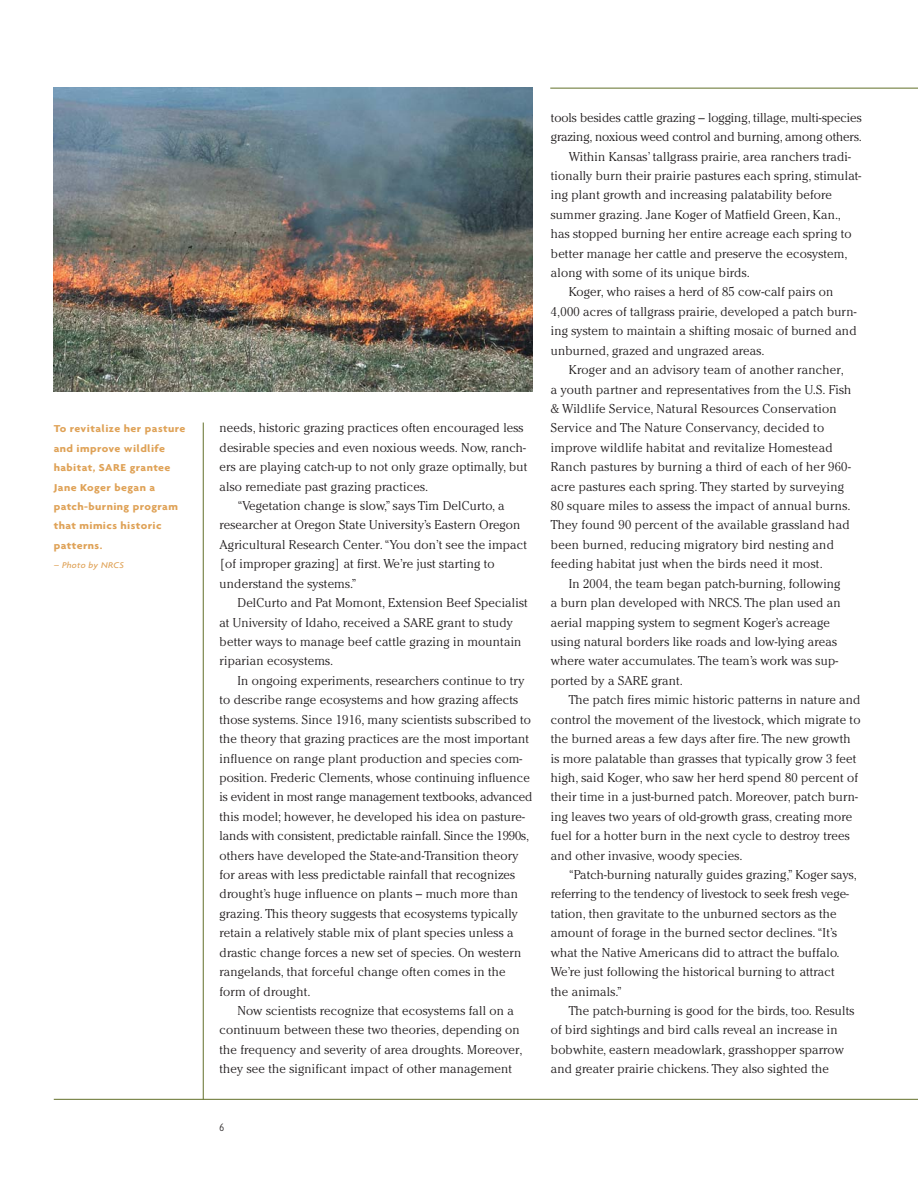
<style>
.page{position:relative;width:918px;height:1188px;background:#fff}
.page>*{position:absolute;margin:0;border:0;box-sizing:border-box;transform-origin:0 0}
.t1{font:300 12.75px "Cheltenham";letter-spacing:.015em;color:#231f20}
.t2{font:300 12.75px "Cheltenham";letter-spacing:-.005em;color:#231f20}
.t3{font:300 condensed 11.55px "Agenda";color:#231f20}
.t4{font:700 10.8px/19.4px "Agenda";letter-spacing:.035em;color:#dfa257;scale:1.1 1}
.t5{font:italic 500 9px "Agenda";letter-spacing:.035em;color:#dfa257;scale:1.06 1}
</style>
<div class="page">
<hr style="left:203px;top:423px;width:1px;height:676px;background:#627029">
<hr style="left:54px;top:1099px;width:864px;height:1px;background:#627029">
<hr style="left:550px;top:88px;width:368px;height:1px;background:#627029">
<img style="left:54px;top:88px;width:479px;height:304px">
<p class="t4" style="left:54px;top:420px;width:121px">To revitalize her pasture and improve wildlife habitat, SARE grantee<br>Jane Koger began a patch-burning program that mimics historic patterns.</p>
<p class="t5" style="left:54px;top:562px;width:68px">– Photo by NRCS</p>
<p class="t1" style="left:220px;top:423px;width:305px">needs, historic grazing practices often encouraged less</p>
<p class="t1" style="left:220px;top:443px;width:308px">desirable species and even noxious weeds. Now, ranch-</p>
<p class="t1" style="left:220px;top:462px;width:309px">ers are playing catch-up to not only graze optimally, but</p>
<p class="t1" style="left:220px;top:482px;width:210px">also remediate past grazing practices.</p>
<p class="t1" style="left:237px;top:501px;width:268px">“Vegetation change is slow,” says Tim DelCurto, a</p>
<p class="t1" style="left:220px;top:520px;width:302px">researcher at Oregon State University’s Eastern Oregon</p>
<p class="t1" style="left:220px;top:540px;width:309px">Agricultural Research Center. “You don’t see the impact</p>
<p class="t1" style="left:220px;top:559px;width:277px">[of improper grazing] at first. We’re just starting to</p>
<p class="t1" style="left:220px;top:579px;width:139px">understand the systems.”</p>
<p class="t1" style="left:237px;top:598px;width:292px">DelCurto and Pat Momont, Extension Beef Specialist</p>
<p class="t1" style="left:220px;top:618px;width:295px">at University of Idaho, received a SARE grant to study</p>
<p class="t1" style="left:220px;top:637px;width:303px">better ways to manage beef cattle grazing in mountain</p>
<p class="t1" style="left:220px;top:656px;width:115px">riparian ecosystems.</p>
<p class="t1" style="left:237px;top:676px;width:288px">In ongoing experiments, researchers continue to try</p>
<p class="t1" style="left:220px;top:695px;width:300px">to describe range ecosystems and how grazing affects</p>
<p class="t1" style="left:220px;top:715px;width:313px">those systems. Since 1916, many scientists subscribed to</p>
<p class="t1" style="left:220px;top:734px;width:311px">the theory that grazing practices are the most important</p>
<p class="t1" style="left:220px;top:753px;width:304px">influence on range plant production and species com-</p>
<p class="t1" style="left:220px;top:773px;width:312px">position. Frederic Clements, whose continuing influence</p>
<p class="t2" style="left:220px;top:792px;width:314px">is evident in most range management textbooks, advanced</p>
<p class="t1" style="left:220px;top:812px;width:307px">this model; however, he developed his idea on pasture-</p>
<p class="t2" style="left:220px;top:831px;width:311px">lands with consistent, predictable rainfall. Since the 1990s,</p>
<p class="t1" style="left:220px;top:851px;width:301px">others have developed the State-and-Transition theory</p>
<p class="t1" style="left:220px;top:870px;width:297px">for areas with less predictable rainfall that recognizes</p>
<p class="t1" style="left:220px;top:889px;width:300px">drought’s huge influence on plants – much more than</p>
<p class="t1" style="left:220px;top:909px;width:300px">grazing. This theory suggests that ecosystems typically</p>
<p class="t1" style="left:220px;top:928px;width:295px">retain a relatively stable mix of plant species unless a</p>
<p class="t1" style="left:220px;top:948px;width:303px">drastic change forces a new set of species. On western</p>
<p class="t1" style="left:220px;top:967px;width:287px">rangelands, that forceful change often comes in the</p>
<p class="t1" style="left:220px;top:986px;width:93px">form of drought.</p>
<p class="t1" style="left:237px;top:1006px;width:278px">Now scientists recognize that ecosystems fall on a</p>
<p class="t1" style="left:220px;top:1025px;width:302px">continuum between these two theories, depending on</p>
<p class="t1" style="left:220px;top:1045px;width:304px">the frequency and severity of area droughts. Moreover,</p>
<p class="t1" style="left:220px;top:1064px;width:294px">they see the significant impact of other management</p>
<p class="t1" style="left:551px;top:113px;width:312px">tools besides cattle grazing – logging, tillage, multi-species</p>
<p class="t2" style="left:551px;top:132px;width:313px">grazing, noxious weed control and burning, among others.</p>
<p class="t1" style="left:569px;top:152px;width:284px">Within Kansas’ tallgrass prairie, area ranchers tradi-</p>
<p class="t1" style="left:551px;top:171px;width:312px">tionally burn their prairie pastures each spring, stimulat-</p>
<p class="t1" style="left:551px;top:190px;width:282px">ing plant growth and increasing palatability before</p>
<p class="t1" style="left:551px;top:210px;width:292px">summer grazing. Jane Koger of Matfield Green, Kan.,</p>
<p class="t1" style="left:551px;top:229px;width:302px">has stopped burning her entire acreage each spring to</p>
<p class="t1" style="left:551px;top:249px;width:298px">better manage her cattle and preserve the ecosystem,</p>
<p class="t1" style="left:551px;top:268px;width:201px">along with some of its unique birds.</p>
<p class="t1" style="left:569px;top:287px;width:266px">Koger, who raises a herd of 85 cow-calf pairs on</p>
<p class="t1" style="left:551px;top:307px;width:307px">4,000 acres of tallgrass prairie, developed a patch burn-</p>
<p class="t1" style="left:551px;top:326px;width:307px">ing system to maintain a shifting mosaic of burned and</p>
<p class="t1" style="left:551px;top:346px;width:215px">unburned, grazed and ungrazed areas.</p>
<p class="t1" style="left:569px;top:365px;width:277px">Kroger and an advisory team of another rancher,</p>
<p class="t1" style="left:551px;top:385px;width:302px">a youth partner and representatives from the U.S. Fish</p>
<p class="t1" style="left:551px;top:404px;width:287px">&amp; Wildlife Service, Natural Resources Conservation</p>
<p class="t1" style="left:551px;top:423px;width:275px">Service and The Nature Conservancy, decided to</p>
<p class="t1" style="left:551px;top:443px;width:283px">improve wildlife habitat and revitalize Homestead</p>
<p class="t1" style="left:551px;top:462px;width:302px">Ranch pastures by burning a third of each of her 960-</p>
<p class="t1" style="left:551px;top:482px;width:295px">acre pastures each spring. They started by surveying</p>
<p class="t1" style="left:551px;top:501px;width:301px">80 square miles to assess the impact of annual burns.</p>
<p class="t1" style="left:551px;top:520px;width:300px">They found 90 percent of the available grassland had</p>
<p class="t1" style="left:551px;top:540px;width:285px">been burned, reducing migratory bird nesting and</p>
<p class="t1" style="left:551px;top:559px;width:273px">feeding habitat just when the birds need it most.</p>
<p class="t1" style="left:569px;top:579px;width:273px">In 2004, the team began patch-burning, following</p>
<p class="t1" style="left:551px;top:598px;width:291px">a burn plan developed with NRCS. The plan used an</p>
<p class="t1" style="left:551px;top:618px;width:281px">aerial mapping system to segment Koger’s acreage</p>
<p class="t1" style="left:551px;top:637px;width:288px">using natural borders like roads and low-lying areas</p>
<p class="t1" style="left:551px;top:656px;width:289px">where water accumulates. The team’s work was sup-</p>
<p class="t1" style="left:551px;top:676px;width:134px">ported by a SARE grant.</p>
<p class="t1" style="left:569px;top:695px;width:293px">The patch fires mimic historic patterns in nature and</p>
<p class="t1" style="left:551px;top:715px;width:311px">control the movement of the livestock, which migrate to</p>
<p class="t1" style="left:551px;top:734px;width:301px">the burned areas a few days after fire. The new growth</p>
<p class="t1" style="left:551px;top:753px;width:307px">is more palatable than grasses that typically grow 3 feet</p>
<p class="t1" style="left:551px;top:773px;width:309px">high, said Koger, who saw her herd spend 80 percent of</p>
<p class="t1" style="left:551px;top:792px;width:308px">their time in a just-burned patch. Moreover, patch burn-</p>
<p class="t1" style="left:551px;top:812px;width:303px">ing leaves two years of old-growth grass, creating more</p>
<p class="t1" style="left:551px;top:831px;width:300px">fuel for a hotter burn in the next cycle to destroy trees</p>
<p class="t1" style="left:551px;top:851px;width:193px">and other invasive, woody species.</p>
<p class="t1" style="left:569px;top:870px;width:290px">“Patch-burning naturally guides grazing,” Koger says,</p>
<p class="t1" style="left:551px;top:889px;width:299px">referring to the tendency of livestock to seek fresh vege-</p>
<p class="t1" style="left:551px;top:909px;width:287px">tation, then gravitate to the unburned sectors as the</p>
<p class="t1" style="left:551px;top:928px;width:288px">amount of forage in the burned sector declines. “It’s</p>
<p class="t1" style="left:551px;top:948px;width:290px">what the Native Americans did to attract the buffalo.</p>
<p class="t1" style="left:551px;top:967px;width:285px">We’re just following the historical burning to attract</p>
<p class="t1" style="left:551px;top:986px;width:73px">the animals.”</p>
<p class="t1" style="left:569px;top:1006px;width:287px">The patch-burning is good for the birds, too. Results</p>
<p class="t1" style="left:551px;top:1025px;width:288px">of bird sightings and bird calls reveal an increase in</p>
<p class="t1" style="left:551px;top:1045px;width:295px">bobwhite, eastern meadowlark, grasshopper sparrow</p>
<p class="t1" style="left:551px;top:1064px;width:280px">and greater prairie chickens. They also sighted the</p>
<p class="t3" style="left:220px;top:1123px;width:6px">6</p>
</div>
